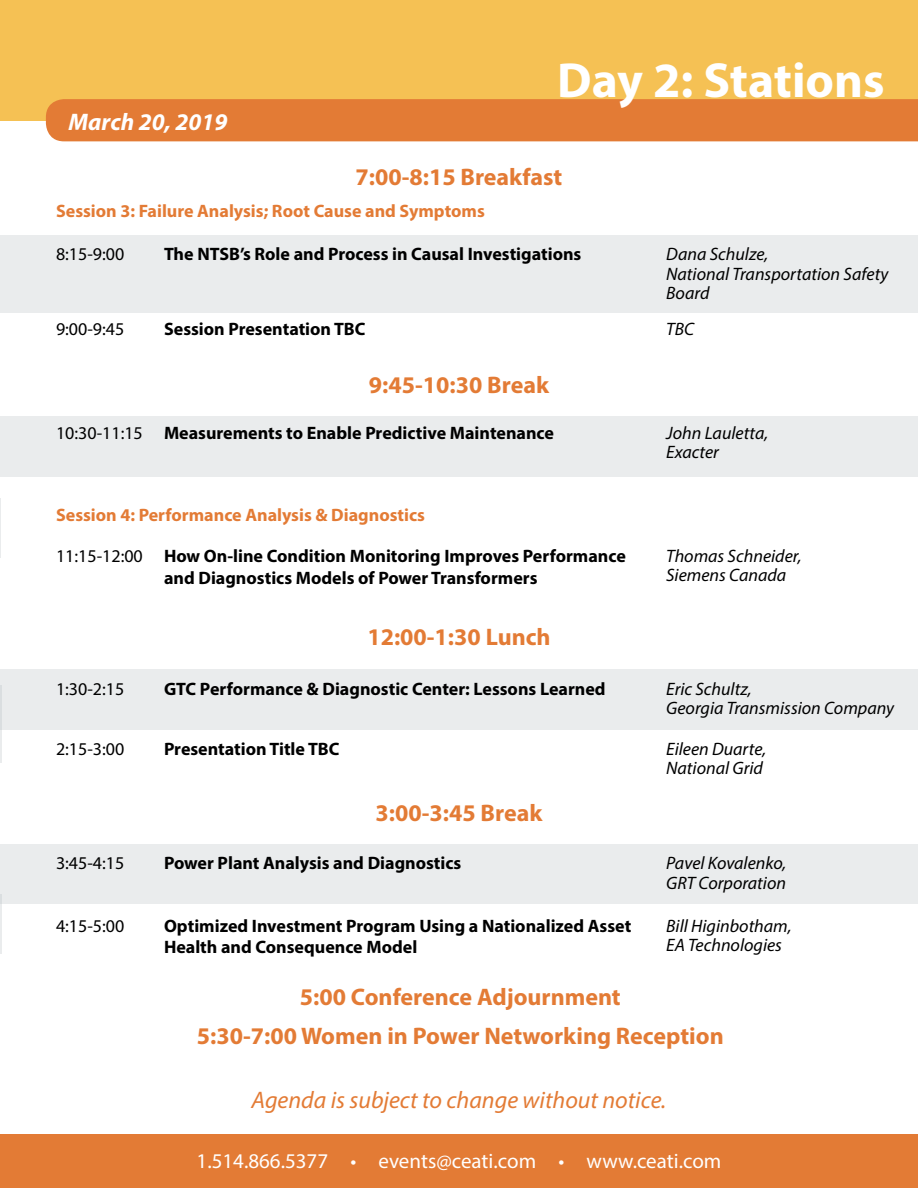
<style>
.page{position:relative;width:918px;height:1188px;background:#fff}
.page>*{position:absolute;margin:0;border:0;box-sizing:border-box;transform-origin:0 0}
.t1{font:700 49.5px "Myriad Pro";color:#fff}
.t2{font:700 24px/38.7px "Myriad Pro";color:#e37b35;text-align:center}
.t3{font:italic 24px "Myriad Pro";color:#e37b35}
.t4{font:italic 700 24px "Myriad Pro";color:#fff}
.t5{font:21px "Myriad Pro";color:#fff}
.t6{font:700 18px/21.6px "Myriad Pro";color:#000}
.t7{font:italic 18px/19.5px "Myriad Pro";color:#000}
.t8{font:700 18px "Myriad Pro";color:#e37b35}
.t9{font:18px "Myriad Pro";color:#000}
.s1{font-weight:400}
</style>
<div class="page">
<div style="left:1px;top:669px;width:917px;height:60px;background:#eaeced"></div>
<hr style="left:0;top:498px;width:1px;height:60px;background:#adb4ba">
<hr style="left:0;top:686px;width:1px;height:78px;background:#adb4ba">
<div style="left:0;top:0;width:918px;height:120px;background:#f5c154"></div>
<div style="left:46px;top:99px;width:872px;height:42px;background:#e37b35"></div>
<div style="left:0;top:1135px;width:918px;height:53px;background:#e37b35"></div>
<hr style="left:0;top:894px;width:1px;height:60px;background:#adb4ba">
<div style="left:0;top:417px;width:918px;height:60px;background:#eaeced"></div>
<div style="left:0;top:235px;width:918px;height:78px;background:#eaeced"></div>
<div style="left:1px;top:844px;width:917px;height:60px;background:#eaeced"></div>
<h2 class="t4" style="left:68px;top:106px;width:160px">March 20, 2019</h2>
<h1 class="t1" style="left:557px;top:48px;width:329px">Day 2: Stations</h1>
<h2 class="t2" style="left:356px;top:157px;width:208px">7:00-8:15 Breakfast</h2>
<p class="t8" style="left:56px;top:199px;width:430px">Session 3: Failure Analysis; Root Cause and Symptoms</p>
<p class="t9" style="left:56px;top:243px;width:70px">8:15-9:00</p>
<p class="t6" style="left:164px;top:243px;width:419px">The NTSB’s Role and Process in Causal Investigations</p>
<p class="t7" style="left:666px;top:244px;width:224px">Dana Schulze,<br>National Transportation Safety<br>Board</p>
<p class="t9" style="left:56px;top:318px;width:70px">9:00-9:45</p>
<p class="t6" style="left:164px;top:317px;width:203px">Session Presentation TBC</p>
<p class="t7" style="left:666px;top:319px;width:29px">TBC</p>
<h2 class="t2" style="left:369px;top:365px;width:182px">9:45-10:30 Break</h2>
<p class="t6" style="left:56px;top:421px;width:500px"><span class="s1">10:30-11:15</span> Measurements to Enable Predictive Maintenance</p>
<p class="t7" style="left:666px;top:423px;width:104px">John Lauletta,<br>Exacter</p>
<p class="t8" style="left:56px;top:504px;width:371px">Session 4: Performance Analysis &amp; Diagnostics</p>
<p class="t6" style="left:164px;top:544px;width:463px;text-indent:-108px"><span class="s1">11:15-12:00</span> How On-line Condition Monitoring Improves Performance and Diagnostics Models of Power Transformers</p>
<p class="t7" style="left:666px;top:546px;width:137px">Thomas Schneider,<br>Siemens Canada</p>
<h2 class="t2" style="left:367px;top:616px;width:185px">12:00-1:30 Lunch</h2>
<p class="t9" style="left:56px;top:677px;width:70px">1:30-2:15</p>
<p class="t6" style="left:164px;top:677px;width:443px">GTC Performance &amp; Diagnostic Center: Lessons Learned</p>
<p class="t7" style="left:666px;top:678px;width:230px">Eric Schultz,<br>Georgia Transmission Company</p>
<p class="t9" style="left:56px;top:738px;width:70px">2:15-3:00</p>
<p class="t6" style="left:164px;top:737px;width:177px">Presentation Title TBC</p>
<p class="t7" style="left:666px;top:739px;width:101px">Eileen Duarte,<br>National Grid</p>
<h2 class="t2" style="left:376px;top:793px;width:168px">3:00-3:45 Break</h2>
<p class="t9" style="left:56px;top:852px;width:70px">3:45-4:15</p>
<p class="t6" style="left:164px;top:852px;width:299px">Power Plant Analysis and Diagnostics</p>
<p class="t7" style="left:666px;top:853px;width:122px">Pavel Kovalenko,<br>GRT Corporation</p>
<p class="t9" style="left:56px;top:914px;width:70px">4:15-5:00</p>
<p class="t6" style="left:164px;top:914px;width:469px">Optimized Investment Program Using a Nationalized Asset<br>Health and Consequence Model</p>
<p class="t7" style="left:666px;top:916px;width:127px">Bill Higinbotham,<br>EA Technologies</p>
<h2 class="t2" style="left:197px;top:977px;width:528px">5:00 Conference Adjournment<br>5:30-7:00 Women in Power Networking Reception</h2>
<h2 class="t3" style="left:252px;top:1085px;width:416px">Agenda is subject to change without notice.</h2>
<p class="t5" style="left:197px;top:1148px;width:526px">1.514.866.5377 • events@ceati.com • www.ceati.com</p>
</div>
